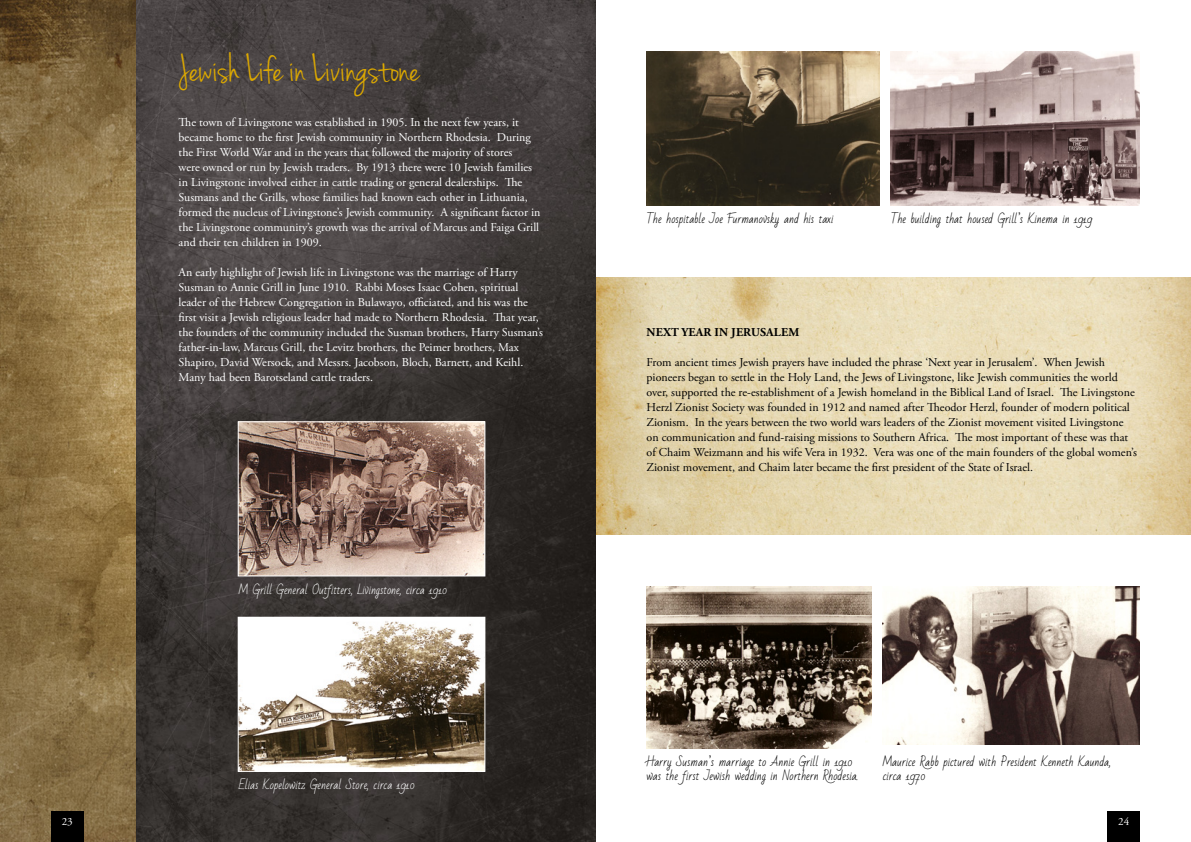
<style>
.page{position:relative;width:1191px;height:842px;background:#fff}
.page>*{position:absolute;margin:0;border:0;box-sizing:border-box;transform-origin:0 0}
.t1{font:40px "Jenna Sue";color:#dda900}
.t2{font:12px/15px "Adobe Garamond Pro";color:#fff}
.t3{font:12px/15px "Adobe Garamond Pro";color:#000}
.t4{font:700 12px "Adobe Garamond Pro";letter-spacing:.015em;color:#000}
.t5{font:11px/14px "Bad Script";color:#000}
.t6{font:11px "Bad Script";color:#fff}
.t7{font:11px "Adobe Garamond Pro";color:#fff}
</style>
<div class="page">
<div style="left:1107px;top:811px;width:33px;height:31px;background:#000"></div>
<img style="left:595px;top:278px;width:596px;height:257px">
<img style="left:135px;top:0;width:460px;height:842px">
<img style="left:0;top:0;width:135px;height:842px">
<img style="left:883px;top:587px;width:257px;height:157px">
<img style="left:646px;top:587px;width:225px;height:161px">
<img style="left:647px;top:51px;width:232px;height:155px">
<img style="left:891px;top:51px;width:249px;height:155px">
<img style="left:240px;top:423px;width:243px;height:151px">
<div style="left:238px;top:421px;width:247px;height:155px;border:1px solid #fff"></div>
<img style="left:240px;top:619px;width:243px;height:151px">
<div style="left:238px;top:617px;width:247px;height:155px;border:1px solid #fff"></div>
<div style="left:51px;top:811px;width:32px;height:31px;background:#000"></div>
<p class="t7" style="left:62px;top:815px;width:12px">23</p>
<h1 class="t1" style="left:179px;top:46px;width:243px">Jewish Life in Livingstone</h1>
<p class="t2" style="left:179px;top:115px;width:363px">The town of Livingstone was established in 1905. In the next few years, it became home to the first Jewish community in Northern Rhodesia. During the First World War and in the years that followed the majority of stores<br>were owned or run by Jewish traders. By 1913 there were 10 Jewish families in Livingstone involved either in cattle trading or general dealerships. The Susmans and the Grills, whose families had known each other in Lithuania, formed the nucleus of Livingstone’s Jewish community. A significant factor in the Livingstone community’s growth was the arrival of Marcus and Faiga Grill and their ten children in 1909.</p>
<p class="t2" style="left:179px;top:265px;width:366px">An early highlight of Jewish life in Livingstone was the marriage of Harry Susman to Annie Grill in June 1910. Rabbi Moses Isaac Cohen, spiritual leader of the Hebrew Congregation in Bulawayo, officiated, and his was the first visit a Jewish religious leader had made to Northern Rhodesia. That year, the founders of the community included the Susman brothers, Harry Susman’s father-in-law, Marcus Grill, the Levitz brothers, the Peimer brothers, Max Shapiro, David Wersock, and Messrs. Jacobson, Bloch, Barnett, and Keihl.<br>Many had been Barotseland cattle traders.</p>
<p class="t6" style="left:239px;top:584px;width:210px">M Grill General Outfitters, Livingstone, circa 1910</p>
<p class="t6" style="left:239px;top:779px;width:178px">Elias Kopelowitz General Store, circa 1910</p>
<p class="t5" style="left:646px;top:213px;width:188px">The hospitable Joe Furmanovsky and his taxi</p>
<p class="t5" style="left:891px;top:213px;width:203px">The building that housed Grill’s Kinema in 1919</p>
<p class="t4" style="left:646px;top:325px;width:154px">NEXT YEAR IN JERUSALEM</p>
<p class="t3" style="left:646px;top:355px;width:492px">From ancient times Jewish prayers have included the phrase ‘Next year in Jerusalem’. When Jewish pioneers began to settle in the Holy Land, the Jews of Livingstone, like Jewish communities the world over, supported the re-establishment of a Jewish homeland in the Biblical Land of Israel. The Livingstone Herzl Zionist Society was founded in 1912 and named after Theodor Herzl, founder of modern political Zionism. In the years between the two world wars leaders of the Zionist movement visited Livingstone on communication and fund-raising missions to Southern Africa. The most important of these was that of Chaim Weizmann and his wife Vera in 1932. Vera was one of the main founders of the global women’s Zionist movement, and Chaim later became the first president of the State of Israel.</p>
<p class="t5" style="left:646px;top:755px;width:213px">Harry Susman’s marriage to Annie Grill in 1910 was the first Jewish wedding in Northern Rhodesia.</p>
<p class="t5" style="left:883px;top:755px;width:230px">Maurice Rabb pictured with President Kenneth Kaunda, circa 1970</p>
<p class="t7" style="left:1118px;top:815px;width:12px">24</p>
</div>
